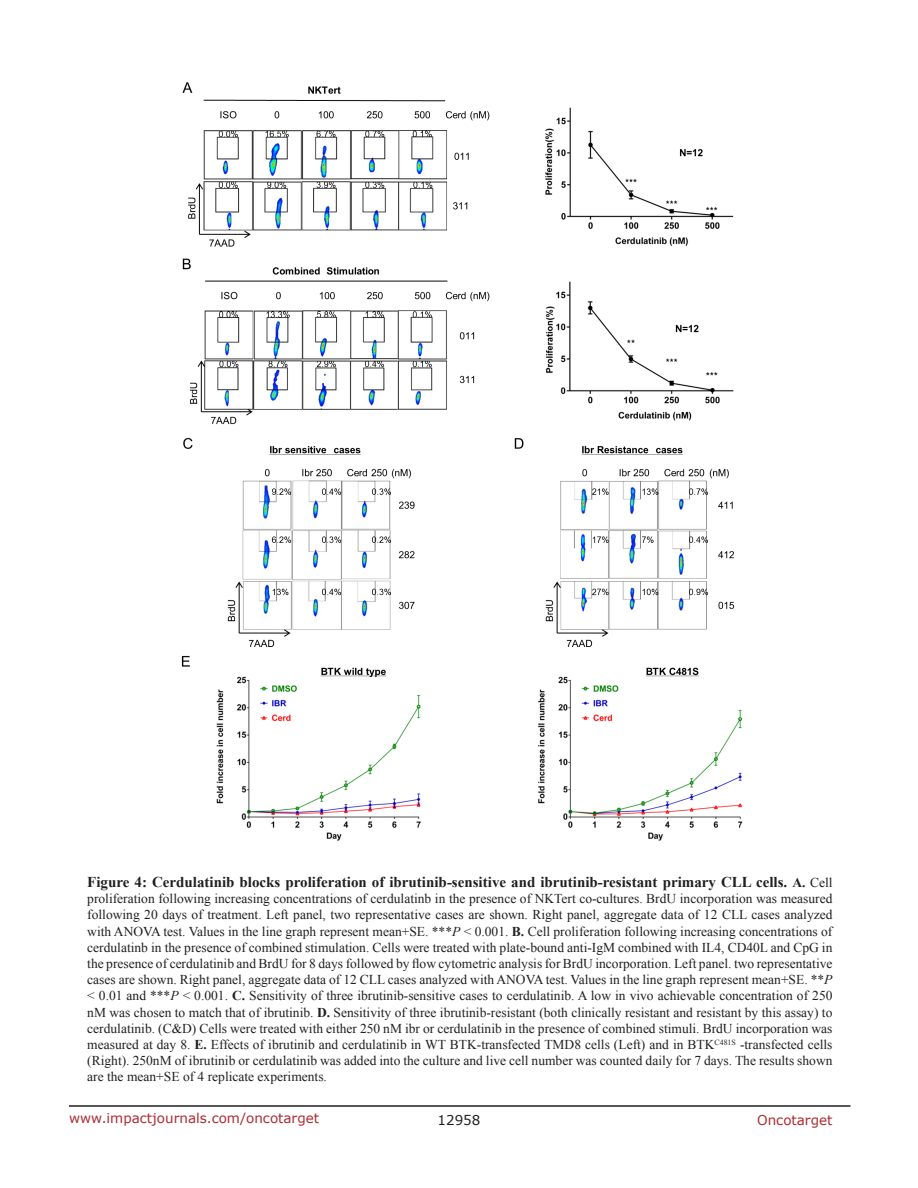
<style>
.page{position:relative;width:918px;height:1188px;background:#fff}
.page>*{position:absolute;margin:0;border:0;box-sizing:border-box;transform-origin:0 0}
.FigureText{font:700 15px "Times New Roman";color:#221f22}
.FigureText-2{font:13.5px/16.2px "Times New Roman";color:#221f22;text-align:justify}
.t1{font:13.5px "Verdana";color:#ac2b31}
.t2{font:13.5px "Verdana";color:#221f22}
.s1{font-size:13.5px}
.s2{font-weight:400;font-size:13.5px}
.s3{font-style:italic}
.s4{font-weight:700}
</style>
<div class="page">
<hr style="left:69px;top:1105px;width:781px;height:2px;background:#231f20">
<img style="left:181px;top:82px;width:562px;height:759px">
<p class="FigureText" style="left:87px;top:872px;width:747px">Figure 4: Cerdulatinib blocks proliferation of ibrutinib-sensitive and ibrutinib-resistant primary CLL cells. <span class="s1">A.</span> <span class="s2">Cell</span></p>
<p class="FigureText-2" style="left:87px;top:890px;width:747px">proliferation following increasing concentrations of cerdulatinb in the presence of NKTert co-cultures. BrdU incorporation was measured following 20 days of treatment. Left panel, two representative cases are shown. Right panel, aggregate data of 12 CLL cases analyzed with ANOVA test. Values in the line graph represent mean+SE. ***<span class="s3">P</span> &lt; 0.001. <span class="s4">B.</span> Cell proliferation following increasing concentrations of cerdulatinb in the presence of combined stimulation. Cells were treated with plate-bound anti-IgM combined with IL4, CD40L and CpG in the presence of cerdulatinib and BrdU for 8 days followed by flow cytometric analysis for BrdU incorporation. Left panel. two representative cases are shown. Right panel, aggregate data of 12 CLL cases analyzed with ANOVA test. Values in the line graph represent mean+SE. **<span class="s3">P </span>&lt; 0.01 and ***<span class="s3">P</span> &lt; 0.001. <span class="s4">C.</span> Sensitivity of three ibrutinib-sensitive cases to cerdulatinib. A low in vivo achievable concentration of 250 nM was chosen to match that of ibrutinib. <span class="s4">D.</span> Sensitivity of three ibrutinib-resistant (both clinically resistant and resistant by this assay) to cerdulatinib. (C&amp;D) Cells were treated with either 250 nM ibr or cerdulatinib in the presence of combined stimuli. BrdU incorporation was measured at day 8. <span class="s4">E.</span> Effects of ibrutinib and cerdulatinib in WT BTK-transfected TMD8 cells (Left) and in BTK<sup>C481S</sup> -transfected cells (Right). 250nM of ibrutinib or cerdulatinib was added into the culture and live cell number was counted daily for 7 days. The results shown are the mean+SE of 4 replicate experiments.</p>
<p class="t1" style="left:69px;top:1109px;width:252px">www.impactjournals.com/oncotarget</p>
<p class="t2" style="left:438px;top:1111px;width:44px">12958</p>
<p class="t1" style="left:757px;top:1111px;width:77px">Oncotarget</p>
</div>
